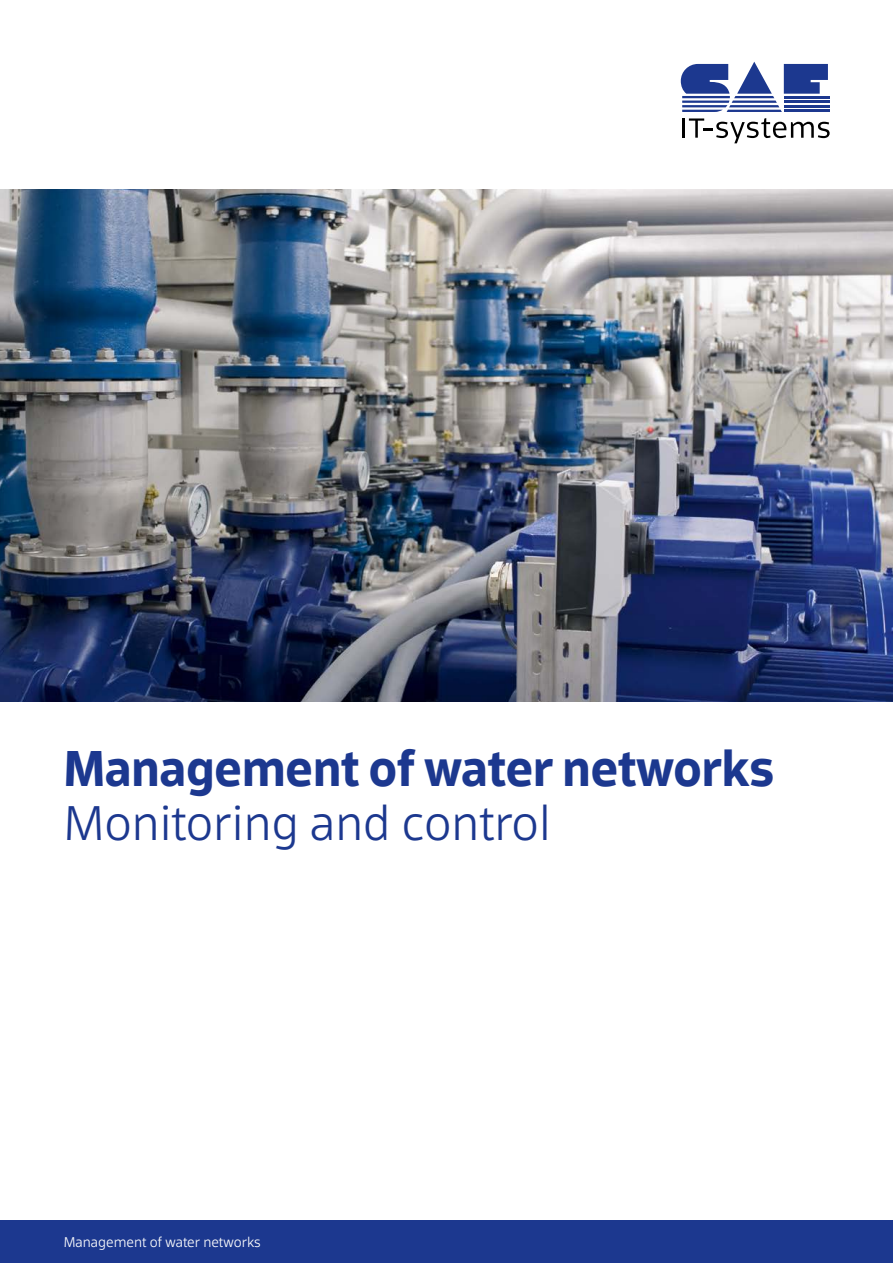
<style>
.page{position:relative;width:893px;height:1263px;background:#fff}
.page>*{position:absolute;margin:0;border:0;box-sizing:border-box;transform-origin:0 0}
.t1{font:700 48px "Scuba Pro";color:#1c388f}
.t2{font:300 46.5px "Scuba Pro";color:#1c388f}
.t3{font:300 13.5px "Scuba Pro";color:#fff}
</style>
<div class="page">
<div style="left:0;top:1220px;width:893px;height:43px;background:#1c388f"></div>
<img style="left:0;top:190px;width:893px;height:512px">
<hr style="left:784px;top:101px;width:45px;height:2px;background:#1c388f">
<hr style="left:784px;top:110px;width:45px;height:2px;background:#1c388f">
<hr style="left:784px;top:105px;width:45px;height:2px;background:#1c388f">
<hr style="left:784px;top:96px;width:45px;height:2px;background:#1c388f">
<hr style="left:683px;top:118px;width:2px;height:20px;background:#000">
<svg style="left:689px;top:118px;width:141px;height:25px"></svg>
<svg style="left:681px;top:62px;width:147px;height:50px"></svg>
<h1 class="t1" style="left:64px;top:739px;width:712px">Management of water networks</h1>
<h2 class="t2" style="left:64px;top:794px;width:488px">Monitoring and control</h2>
<p class="t3" style="left:64px;top:1234px;width:199px">Management of water networks</p>
</div>
